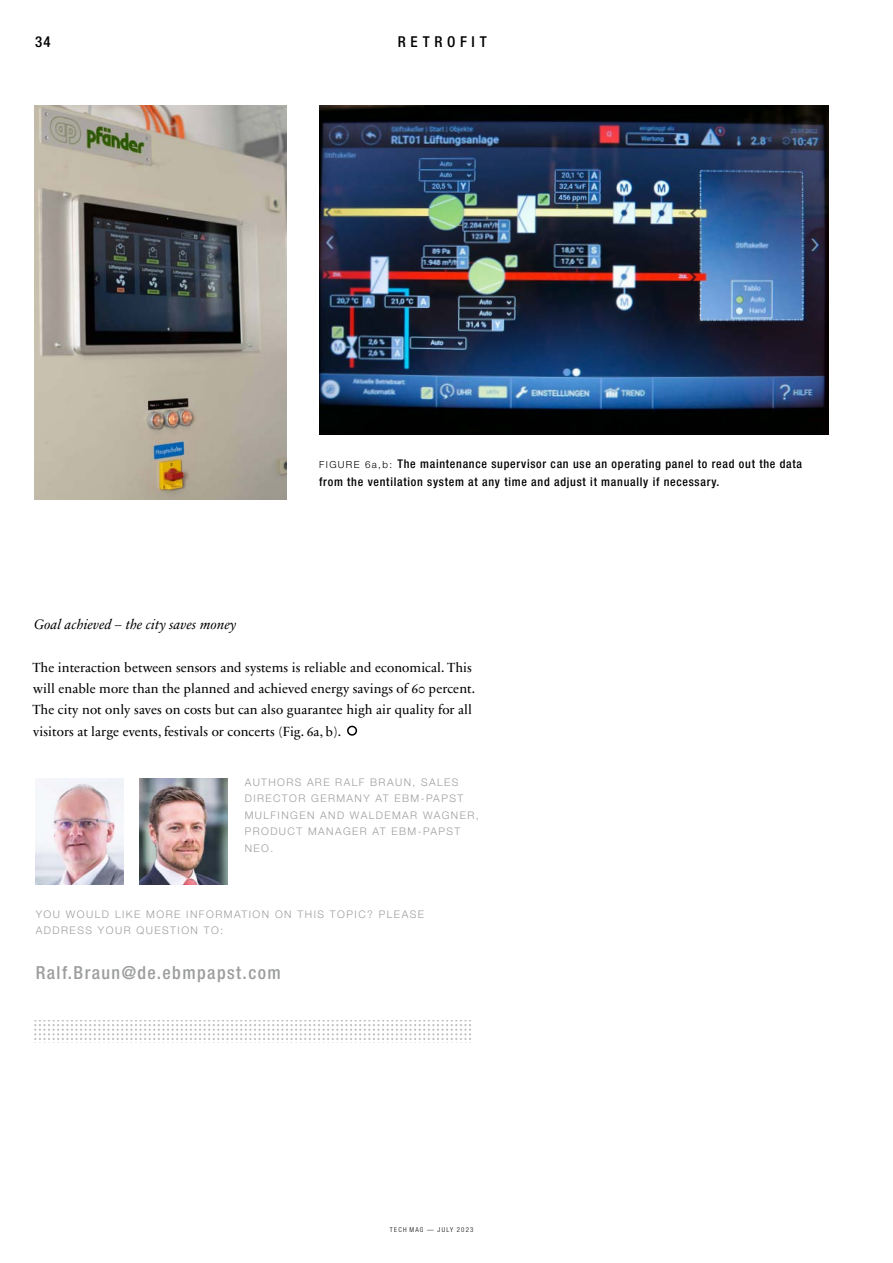
<style>
.page{position:relative;width:893px;height:1263px;background:#fff}
.page>*{position:absolute;margin:0;border:0;box-sizing:border-box;transform-origin:0 0}
.t1{font:500 condensed 18px "Helvetica Neue LT Pro";letter-spacing:.08em;color:#9c9d9d}
.t2{font:500 condensed 15px "Helvetica Neue LT Pro";letter-spacing:.315em;color:#000}
.t3{font:italic 13.95px "Sabon Next LT Pro";letter-spacing:.005em;color:#000}
.t4{font:13.5px/21.3px "Sabon Next LT Pro";letter-spacing:.005em;color:#000}
.t5{font:500 condensed 12px/18px "Helvetica Neue LT Pro";letter-spacing:.06em;color:#000}
.t6{font:300 10.5px/16.5px "Helvetica Neue LT Pro";letter-spacing:.135em;color:#9c9d9d}
.t7{font:300 condensed 6.75px "Helvetica Neue LT Pro";letter-spacing:.18em;color:#000}
.s1{font-weight:300;font-stretch:normal;font-size:9.75px}
</style>
<div class="page">
<div style="left:347px;top:726px;width:10px;height:10px;border:2px solid #000;border-radius:50%"></div>
<svg style="left:34px;top:1021px;width:437px;height:19px"></svg>
<img style="left:319px;top:106px;width:509px;height:328px">
<img style="left:35px;top:106px;width:252px;height:394px">
<img style="left:139px;top:778px;width:89px;height:106px">
<img style="left:35px;top:778px;width:89px;height:106px">
<p class="t2" style="left:35px;top:33px;width:17px">34</p>
<p class="t2" style="left:398px;top:33px;width:90px">RETROFIT</p>
<p class="t5" style="left:319px;top:455px;width:484px"><span class="s1">FIGURE 6a,b:</span> The maintenance supervisor can use an operating panel to read out the data from the ventilation system at any time and adjust it manually if necessary.</p>
<p class="t3" style="left:34px;top:614px;width:204px">Goal achieved – the city saves money</p>
<p class="t4" style="left:32px;top:656px;width:444px">The interaction between sensors and systems is reliable and economical. This will enable more than the planned and achieved energy savings of 60 percent.<br>The city not only saves on costs but can also guarantee high air quality for all visitors at large events, festivals or concerts (Fig. 6a, b).</p>
<p class="t6" style="left:245px;top:774px;width:236px">AUTHORS ARE RALF BRAUN, SALES<br>DIRECTOR GERMANY AT EBM-PAPST<br>MULFINGEN AND WALDEMAR WAGNER,<br>PRODUCT MANAGER AT EBM-PAPST<br>NEO.</p>
<p class="t6" style="left:36px;top:906px;width:390px">YOU WOULD LIKE MORE INFORMATION ON THIS TOPIC? PLEASE<br>ADDRESS YOUR QUESTION TO:</p>
<h1 class="t1" style="left:36px;top:962px;width:247px">Ralf.Braun@de.ebmpapst.com</h1>
<p class="t7" style="left:390px;top:1225px;width:85px">TECH MAG — JULY 2023</p>
</div>
